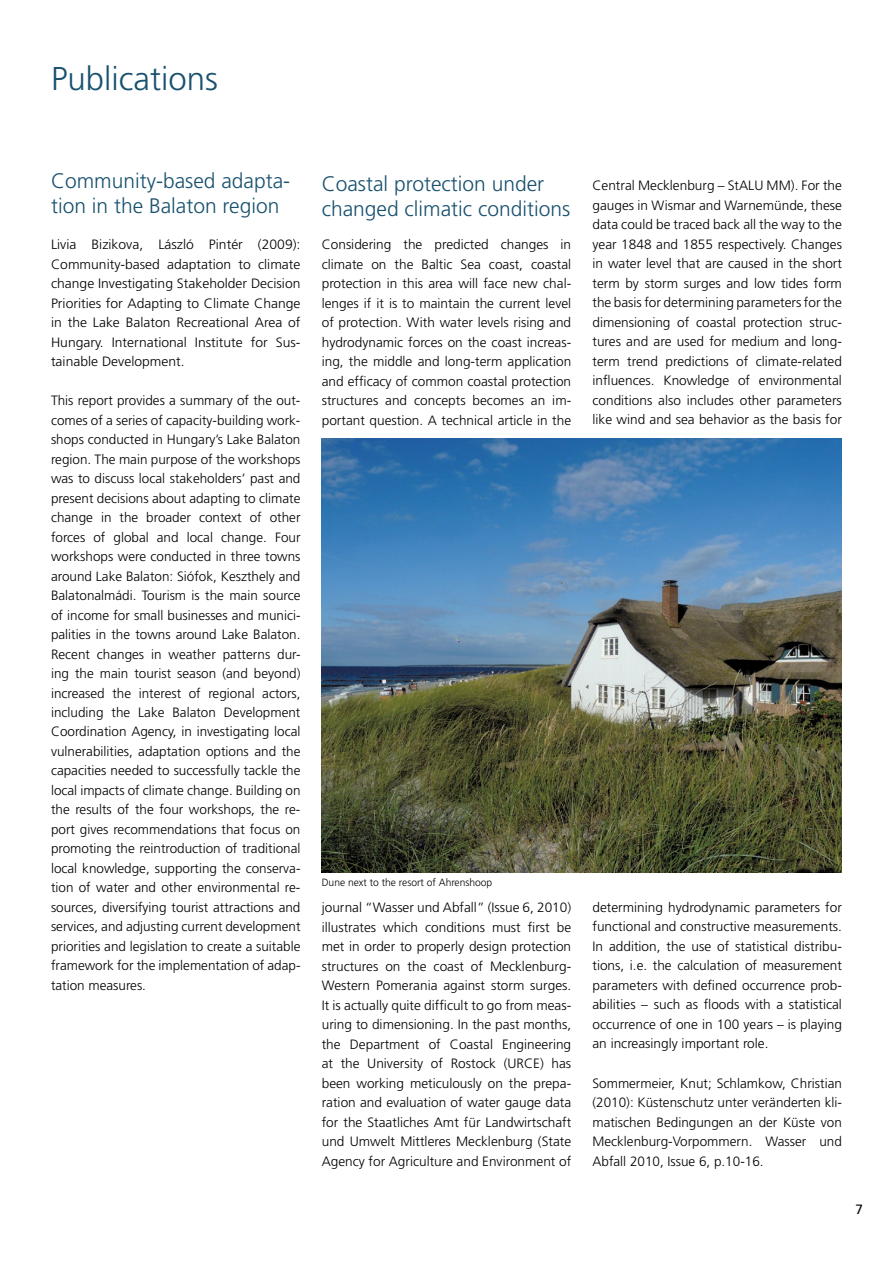
<style>
.page{position:relative;width:893px;height:1263px;background:#fff}
.page>*{position:absolute;margin:0;border:0;box-sizing:border-box;transform-origin:0 0}
.t1{font:300 33px "Frutiger";color:#19516f}
.t2{font:300 21px/25.5px "Frutiger";color:#19516f}
.t3{font:300 13.5px/19.5px "Frutiger";color:#000;text-align:justify}
.t4{font:13.5px "Frutiger";color:#000}
.t5{font:300 10.5px "Frutiger";color:#000}
</style>
<div class="page">
<img style="left:322px;top:438px;width:520px;height:435px">
<h1 class="t1" style="left:51px;top:60px;width:168px">Publications</h1>
<h2 class="t2" style="left:51px;top:168px;width:241px">Community-based adapta&shy;tion in the Balaton region</h2>
<p class="t3" style="left:51px;top:235px;width:251px">Livia Bizikova, László Pintér (2009):<br>Community-based adaptation to climate change Investigating Stakeholder Decision Priorities for Adapting to Climate Change in the Lake Balaton Recreational Area of Hungary. International Institute for Sus&shy;tainable Development.</p>
<p class="t3" style="left:51px;top:391px;width:251px">This report provides a summary of the out&shy;comes of a series of capacity-building work&shy;shops conducted in Hungary’s Lake Balaton region. The main purpose of the workshops was to discuss local stakeholders’ past and present decisions about adapting to climate change in the broader context of other forces of global and local change. Four workshops were conducted in three towns around Lake Balaton: Siófok, Keszthely and Balatonalmádi. Tourism is the main source of income for small businesses and munici&shy;palities in the towns around Lake Balaton.<br>Recent changes in weather patterns dur&shy;ing the main tourist season (and beyond) increased the interest of regional actors, including the Lake Balaton Development Coordination Agency, in investigating local vulnerabilities, adaptation options and the capacities needed to successfully tackle the local impacts of climate change. Building on the results of the four workshops, the re&shy;port gives recommendations that focus on promoting the reintroduction of traditional local knowledge, supporting the conserva&shy;tion of water and other environmental re&shy;sources, diversifying tourist attractions and services, and adjusting current development priorities and legislation to create a suitable framework for the implementation of adap&shy;tation measures.</p>
<h2 class="t2" style="left:322px;top:171px;width:250px">Coastal protection under changed climatic conditions</h2>
<p class="t3" style="left:322px;top:235px;width:251px">Considering the predicted changes in climate on the Baltic Sea coast, coastal protection in this area will face new chal&shy;lenges if it is to maintain the current level of protection. With water levels rising and hydrodynamic forces on the coast increas&shy;ing, the middle and long-term application and efficacy of common coastal protection structures and concepts becomes an im&shy;portant question. A technical article in the</p>
<p class="t5" style="left:322px;top:876px;width:172px">Dune next to the resort of Ahrenshoop</p>
<p class="t3" style="left:322px;top:898px;width:251px">journal “Wasser und Abfall” (Issue 6, 2010) illustrates which conditions must first be met in order to properly design protection structures on the coast of Mecklenburg-Western Pomerania against storm surges.<br>It is actually quite difficult to go from meas&shy;uring to dimensioning. In the past months, the Department of Coastal Engineering at the University of Rostock (URCE) has been working meticulously on the prepa&shy;ration and evaluation of water gauge data for the Staatliches Amt für Landwirtschaft und Umwelt Mittleres Mecklenburg (State Agency for Agriculture and Environment of</p>
<p class="t3" style="left:592px;top:176px;width:251px">Central Mecklenburg – StALU MM). For the gauges in Wismar and Warnemünde, these data could be traced back all the way to the year 1848 and 1855 respectively. Changes in water level that are caused in the short term by storm surges and low tides form the basis for determining parameters for the dimensioning of coastal protection struc&shy;tures and are used for medium and long&shy;term trend predictions of climate-related influences. Knowledge of environmental conditions also includes other parameters like wind and sea behavior as the basis for</p>
<p class="t3" style="left:592px;top:897px;width:251px">determining hydrodynamic parameters for functional and constructive measurements.<br>In addition, the use of statistical distribu&shy;tions, i.e. the calculation of measurement parameters with defined occurrence prob&shy;abilities – such as floods with a statistical occurrence of one in 100 years – is playing an increasingly important role.</p>
<p class="t3" style="left:592px;top:1073px;width:251px">Sommermeier, Knut; Schlamkow, Christian (2010): Küstenschutz unter veränderten kli&shy;matischen Bedingungen an der Küste von Mecklenburg-Vorpommern. Wasser und Abfall 2010, Issue 6, p.10-16.</p>
<p class="t4" style="left:855px;top:1201px;width:9px">7</p>
</div>
